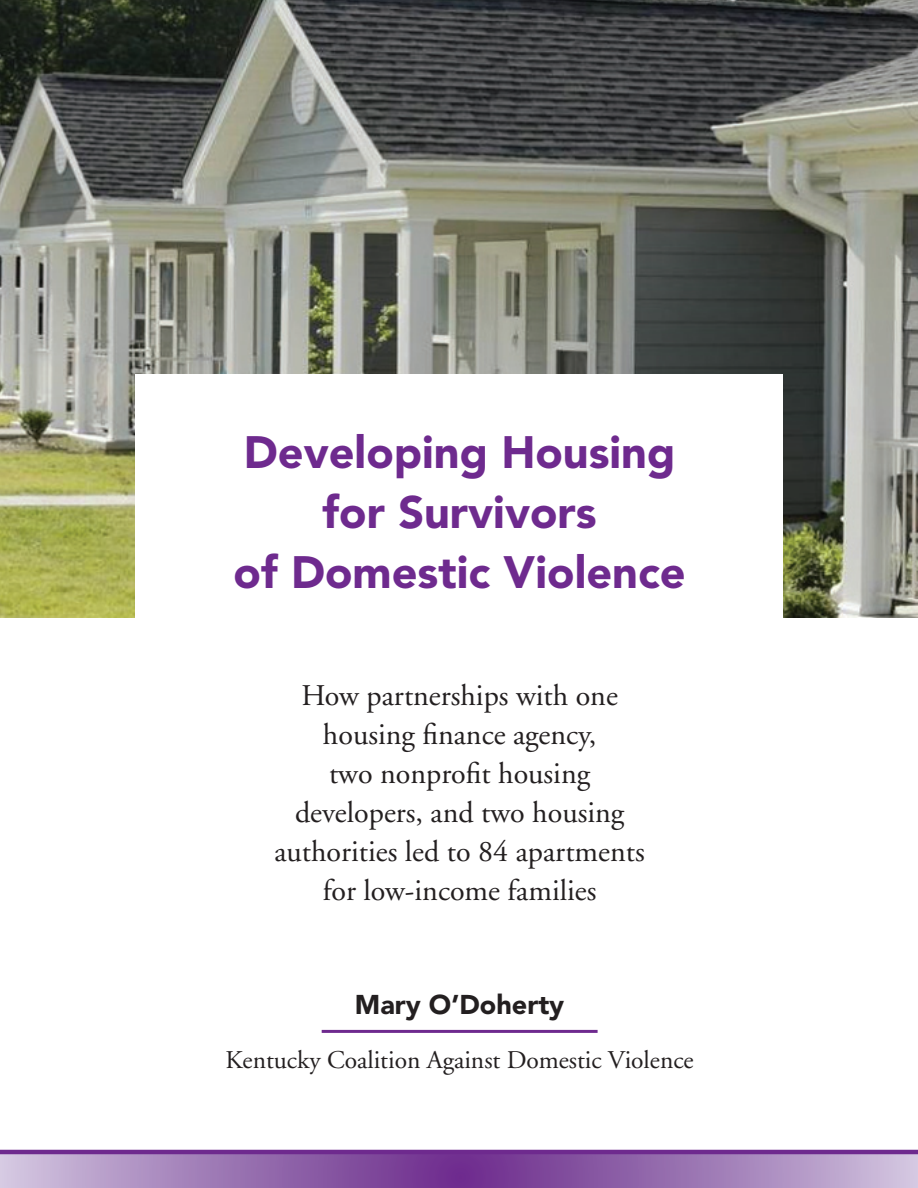
<style>
.page{position:relative;width:918px;height:1188px;background:#fff}
.page>*{position:absolute;margin:0;border:0;box-sizing:border-box;transform-origin:0 0}
.t1{font:900 45px "Avenir";color:#6e2a8e}
.t2{font:30px/39px "Adobe Garamond";color:#231f20;text-align:center}
.t3{font:900 27px "Avenir";color:#231f20}
.t4{font:25.5px "Adobe Garamond";color:#231f20}
</style>
<div class="page">
<img style="left:0;top:0;width:918px;height:617px">
<div style="left:135px;top:374px;width:648px;height:266px;background:#fff"></div>
<hr style="left:322px;top:1030px;width:276px;height:3px;background:#6e2a8e">
<svg style="left:0;top:1154px;width:918px;height:34px;background:#9c76b3"></svg>
<hr style="left:0;top:1150px;width:918px;height:4px;background:#6e2a8e">
<p class="t1" style="left:244px;top:425px;width:433px">Developing Housing</p>
<p class="t1" style="left:323px;top:485px;width:276px">for Survivors</p>
<p class="t1" style="left:234px;top:545px;width:454px">of Domestic Violence</p>
<p class="t2" style="left:275px;top:676px;width:372px">How partnerships with one housing finance agency,<br>two nonprofit housing developers, and two housing authorities led to 84 apartments for low-income families</p>
<p class="t3" style="left:355px;top:988px;width:211px">Mary O’Doherty</p>
<p class="t4" style="left:226px;top:1046px;width:470px">Kentucky Coalition Against Domestic Violence</p>
</div>
